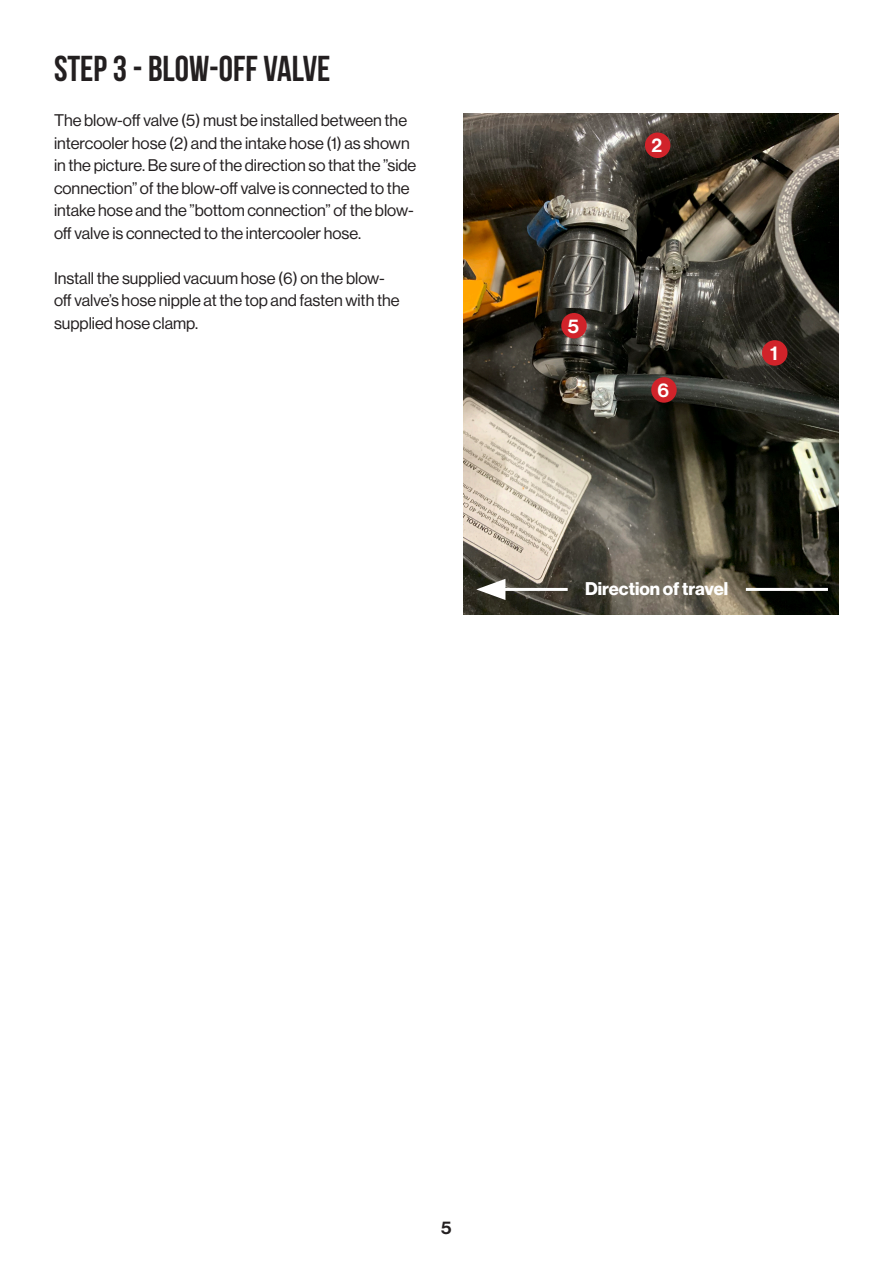
<style>
.page{position:relative;width:893px;height:1263px;background:#fff}
.page>*{position:absolute;margin:0;border:0;box-sizing:border-box;transform-origin:0 0}
.t1{font:700 36px "Bebas Neue";color:#231f20}
.t2{font:19.5px "N Haas Grotesk DS Pro 65 Md";color:#fff}
.t3{font:18px "N Haas Grotesk DS Pro 75 Bd";color:#fff}
.t4{font:18px "N Haas Grotesk DS Pro 65 Md";color:#231f20}
.t5{font:16.5px/22.5px "N Haas Grotesk DS Pro 55 Rg";color:#231f20}
</style>
<div class="page">
<img style="left:463px;top:114px;width:376px;height:501px">
<div style="left:645px;top:133px;width:25px;height:25px;background:#d1232a;border-radius:50%"></div>
<div style="left:561px;top:313px;width:26px;height:25px;background:#d1232a;border-radius:50%"></div>
<div style="left:762px;top:340px;width:25px;height:26px;background:#d1232a;border-radius:50%"></div>
<div style="left:651px;top:377px;width:26px;height:26px;background:#d1232a;border-radius:50%"></div>
<hr style="left:493px;top:588px;width:75px;height:3px;background:#fff">
<svg style="left:476px;top:579px;width:29px;height:21px"></svg>
<hr style="left:746px;top:588px;width:82px;height:3px;background:#fff">
<p class="t1" style="left:54px;top:49px;width:278px">STEP 3 - BLOW-OFF VALVE</p>
<p class="t5" style="left:54px;top:109px;width:364px">The blow-off valve (5) must be installed between the intercooler hose (2) and the intake hose (1) as shown in the picture. Be sure of the direction so that the ”side connection” of the blow-off valve is connected to the intake hose and the ”bottom connection” of the blow&shy;off valve is connected to the intercooler hose.</p>
<p class="t5" style="left:54px;top:267px;width:347px">Install the supplied vacuum hose (6) on the blow&shy;off valve’s hose nipple at the top and fasten with the supplied hose clamp.</p>
<p class="t2" style="left:568px;top:314px;width:13px">5</p>
<p class="t2" style="left:652px;top:134px;width:12px">2</p>
<p class="t2" style="left:657px;top:379px;width:13px">6</p>
<p class="t2" style="left:770px;top:342px;width:9px">1</p>
<p class="t3" style="left:585px;top:578px;width:145px">Direction of travel</p>
<p class="t4" style="left:441px;top:1217px;width:12px">5</p>
</div>
